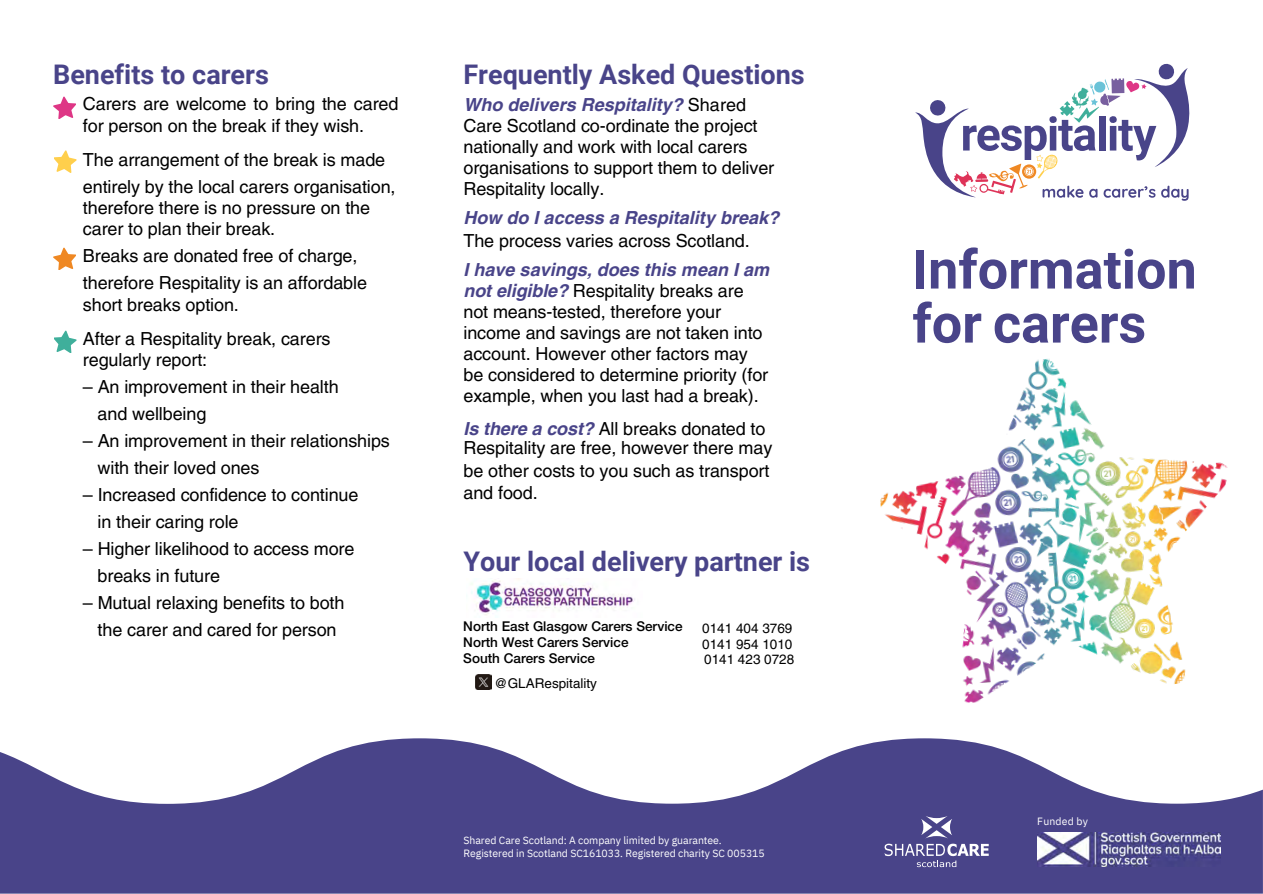
<style>
.page{position:relative;width:1263px;height:894px;background:#fff}
.page>*{position:absolute;margin:0;border:0;box-sizing:border-box;transform-origin:0 0}
.t1{font:700 54px/54px "Roboto";color:#494489}
.t2{font:700 27px "Roboto";color:#494489}
.t3{font:18px/21px "Helvetica LT Pro";letter-spacing:-.005em;color:#000}
.t4{font:500 13.5px/15.8px "Helvetica Neue LT Std";color:#000}
.t5{font:13.5px/15.8px "Helvetica LT Pro";color:#000}
.t6{font:10.5px/12.3px "IBM Plex Sans";letter-spacing:-.005em;color:#fff}
.t7{font:10.5px "IBM Plex Sans";letter-spacing:.015em;color:#fff}
.s1{font-weight:700;font-style:italic;color:#494489}
</style>
<div class="page">
<svg style="left:0;top:738px;width:1263px;height:155px;fill:#494489"></svg>
<img style="left:880px;top:358px;width:348px;height:345px">
<svg style="left:915px;top:63px;width:275px;height:138px"></svg>
<img style="left:1037px;top:832px;width:183px;height:33px">
<svg style="left:53px;top:97px;width:23px;height:22px"></svg>
<svg style="left:53px;top:247px;width:23px;height:23px"></svg>
<svg style="left:54px;top:150px;width:23px;height:23px"></svg>
<svg style="left:54px;top:330px;width:23px;height:23px"></svg>
<svg style="left:884px;top:815px;width:105px;height:51px;background:#65619b"></svg>
<img style="left:471px;top:578px;width:164px;height:37px">
<img style="left:475px;top:674px;width:16px;height:15px">
<h3 class="t2" style="left:53px;top:59px;width:217px">Benefits to carers</h3>
<h4 class="t3" style="left:83px;top:95px;width:317px">Carers are welcome to bring the cared for person on the break if they wish.</h4>
<h4 class="t3" style="left:83px;top:147px;width:314px;line-height:27px">The arrangement of the break is made entirely by the local carers organisation,</h4>
<h4 class="t3" style="left:83px;top:199px;width:289px">therefore there is no pressure on the carer to plan their break.</h4>
<h4 class="t3" style="left:83px;top:244px;width:286px;line-height:27px">Breaks are donated free of charge, therefore Respitality is an affordable</h4>
<h4 class="t3" style="left:83px;top:289px;width:249px;line-height:33.8px">short breaks option.<br>After a Respitality break, carers</h4>
<h4 class="t3" style="left:83px;top:351px;width:126px">regularly report:</h4>
<h4 class="t3" style="left:98px;top:375px;width:243px;line-height:27px;text-indent:-15px">– An improvement in their health and wellbeing</h4>
<h4 class="t3" style="left:98px;top:429px;width:294px;line-height:27px;text-indent:-15px">– An improvement in their relationships with their loved ones</h4>
<h4 class="t3" style="left:98px;top:483px;width:262px;line-height:27px;text-indent:-15px">– Increased confidence to continue in their caring role</h4>
<h4 class="t3" style="left:98px;top:537px;width:258px;line-height:27px;text-indent:-15px">– Higher likelihood to access more breaks in future</h4>
<h4 class="t3" style="left:83px;top:591px;width:263px;line-height:27px;text-align:center">– Mutual relaxing benefits to both the carer and cared for person</h4>
<h2 class="t2" style="left:463px;top:59px;width:343px">Frequently Asked Questions</h2>
<h4 class="t3" style="left:463px;top:95px;width:312px"><span class="s1">Who delivers Respitality?</span> Shared Care Scotland co-ordinate the project nationally and work with local carers organisations to support them to deliver Respitality locally.</h4>
<h4 class="t3" style="left:463px;top:208px;width:317px;line-height:22.8px"><span class="s1">How do I access a Respitality break?<br></span>The process varies across Scotland.</h4>
<p class="t3" style="left:463px;top:261px;width:307px"><span class="s1">I have savings, does this mean I am not eligible?</span> Respitality breaks are not means-tested, therefore your income and savings are not taken into account. However other factors may be considered to determine priority (for</p>
<h4 class="t3" style="left:463px;top:381px;width:304px;line-height:33.3px">example, when you last had a break).<br><span class="s1">Is there a cost?</span> All breaks donated to</h4>
<h4 class="t3" style="left:463px;top:437px;width:310px;line-height:22.8px">Respitality are free, however there may be other costs to you such as transport and food.</h4>
<h3 class="t2" style="left:463px;top:545px;width:348px">Your local delivery partner is</h3>
<p class="t4" style="left:463px;top:618px;width:221px">North East Glasgow Carers Service<br>North West Carers Service<br>South Carers Service</p>
<h1 class="t5" style="left:494px;top:676px;width:104px">@GLARespitality</h1>
<p class="t5" style="left:702px;top:621px;width:93px">0141 404 3769<br>0141 954 1010<br>0141 423 0728</p>
<h2 class="t6" style="left:463px;top:834px;width:303px">Shared Care Scotland: A company limited by guarantee.<br>Registered in Scotland SC161033. Registered charity SC 005315</h2>
<p class="t1" style="left:912px;top:243px;width:286px">Information for carers</p>
<h3 class="t7" style="left:1037px;top:814px;width:52px">Funded by</h3>
</div>
